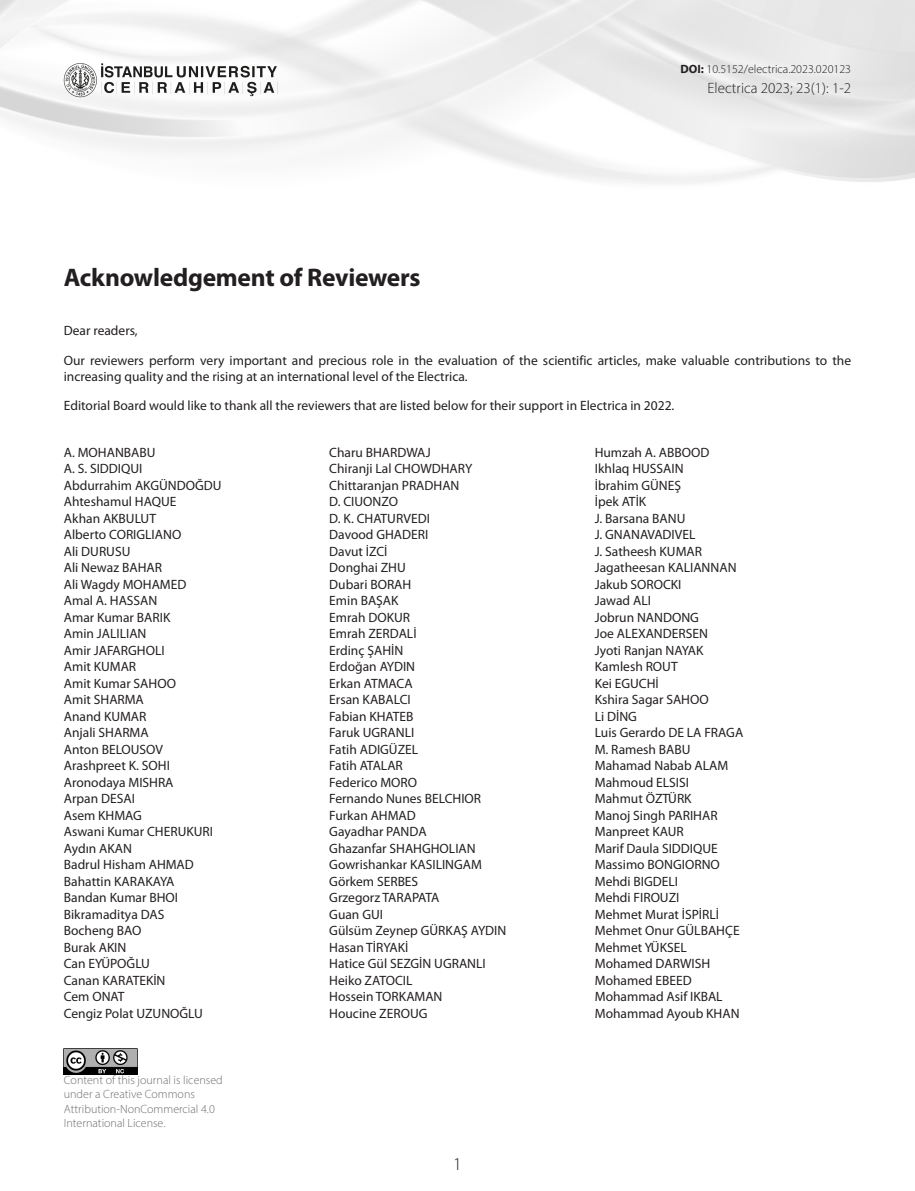
<style>
.page{position:relative;width:915px;height:1191px;background:#fff}
.page>*{position:absolute;margin:0;border:0;box-sizing:border-box;transform-origin:0 0}
.t1{font:700 25.5px "Myriad Pro";letter-spacing:-.01em;color:#231f20}
.t2{font:300 18px "Myriad Pro";color:#231f20}
.t3{font:300 15px "Myriad Pro";color:#231f20}
.t4{font:13.5px/16.5px "Myriad Pro";color:#231f20}
.t5{font:300 12px/14.4px "Myriad Pro";color:#6c6d70}
.t6{font:300 12px "Myriad Pro";color:#231f20}
.s1{font-weight:700}
</style>
<div class="page">
<img style="left:64px;top:64px;width:214px;height:34px">
<img style="left:64px;top:1048px;width:74px;height:26px">
<p class="t6" style="left:680px;top:62px;width:172px"><span class="s1">DOI:</span> 10.5152/electrica.2023.020123</p>
<h1 class="t1" style="left:64px;top:260px;width:358px">Acknowledgement of Reviewers</h1>
<p class="t3" style="left:707px;top:79px;width:145px">Electrica 2023; 23(1): 1-2</p>
<p class="t4" style="left:64px;top:316px;width:788px;line-height:29.2px">Dear readers,<br>Our reviewers perform very important and precious role in the evaluation of the scientific articles, make valuable contributions to the</p>
<p class="t4" style="left:64px;top:362px;width:612px;line-height:29.2px">increasing quality and the rising at an international level of the Electrica.<br>Editorial Board would like to thank all the reviewers that are listed below for their support in Electrica in 2022.</p>
<p class="t4" style="left:64px;top:444px;width:159px">A. MOHANBABU<br>A. S. SIDDIQUI<br>Abdurrahim AKGÜNDOĞDU<br>Ahteshamul HAQUE<br>Akhan AKBULUT<br>Alberto CORIGLIANO<br>Ali DURUSU<br>Ali Newaz BAHAR<br>Ali Wagdy MOHAMED<br>Amal A. HASSAN<br>Amar Kumar BARIK<br>Amin JALILIAN<br>Amir JAFARGHOLI<br>Amit KUMAR<br>Amit Kumar SAHOO<br>Amit SHARMA<br>Anand KUMAR<br>Anjali SHARMA<br>Anton BELOUSOV<br>Arashpreet K. SOHI<br>Aronodaya MISHRA<br>Arpan DESAI<br>Asem KHMAG<br>Aswani Kumar CHERUKURI<br>Aydın AKAN<br>Badrul Hisham AHMAD<br>Bahattin KARAKAYA<br>Bandan Kumar BHOI<br>Bikramaditya DAS<br>Bocheng BAO<br>Burak AKIN<br>Can EYÜPOĞLU<br>Canan KARATEKİN<br>Cem ONAT<br>Cengiz Polat UZUNOĞLU</p>
<p class="t4" style="left:329px;top:444px;width:178px">Charu BHARDWAJ<br>Chiranji Lal CHOWDHARY<br>Chittaranjan PRADHAN<br>D. CIUONZO<br>D. K. CHATURVEDI<br>Davood GHADERI<br>Davut İZCİ<br>Donghai ZHU<br>Dubari BORAH<br>Emin BAŞAK<br>Emrah DOKUR<br>Emrah ZERDALİ<br>Erdinç ŞAHİN<br>Erdoğan AYDIN<br>Erkan ATMACA<br>Ersan KABALCI<br>Fabian KHATEB<br>Faruk UGRANLI<br>Fatih ADIGÜZEL<br>Fatih ATALAR<br>Federico MORO<br>Fernando Nunes BELCHIOR<br>Furkan AHMAD<br>Gayadhar PANDA<br>Ghazanfar SHAHGHOLIAN<br>Gowrishankar KASILINGAM<br>Görkem SERBES<br>Grzegorz TARAPATA<br>Guan GUI<br>Gülsüm Zeynep GÜRKAŞ AYDIN<br>Hasan TİRYAKİ<br>Hatice Gül SEZGİN UGRANLI<br>Heiko ZATOCIL<br>Hossein TORKAMAN<br>Houcine ZEROUG</p>
<p class="t4" style="left:594px;top:443px;width:150px">Humzah A. ABBOOD<br>Ikhlaq HUSSAIN<br>İbrahim GÜNEŞ<br>İpek ATİK<br>J. Barsana BANU<br>J. GNANAVADIVEL<br>J. Satheesh KUMAR<br>Jagatheesan KALIANNAN<br>Jakub SOROCKI<br>Jawad ALI<br>Jobrun NANDONG<br>Joe ALEXANDERSEN<br>Jyoti Ranjan NAYAK<br>Kamlesh ROUT<br>Kei EGUCHİ<br>Kshira Sagar SAHOO<br>Li DİNG<br>Luis Gerardo DE LA FRAGA<br>M. Ramesh BABU<br>Mahamad Nabab ALAM<br>Mahmoud ELSISI<br>Mahmut ÖZTÜRK<br>Manoj Singh PARIHAR<br>Manpreet KAUR<br>Marif Daula SIDDIQUE<br>Massimo BONGIORNO<br>Mehdi BIGDELI<br>Mehdi FIROUZI<br>Mehmet Murat İSPİRLİ<br>Mehmet Onur GÜLBAHÇE<br>Mehmet YÜKSEL<br>Mohamed DARWISH<br>Mohamed EBEED<br>Mohammad Asif IKBAL<br>Mohammad Ayoub KHAN</p>
<p class="t5" style="left:64px;top:1072px;width:160px">Content of this journal is licensed under a Creative Commons<br>Attribution-NonCommercial 4.0<br>International License.</p>
<h2 class="t2" style="left:453px;top:1152px;width:10px">1</h2>
</div>
